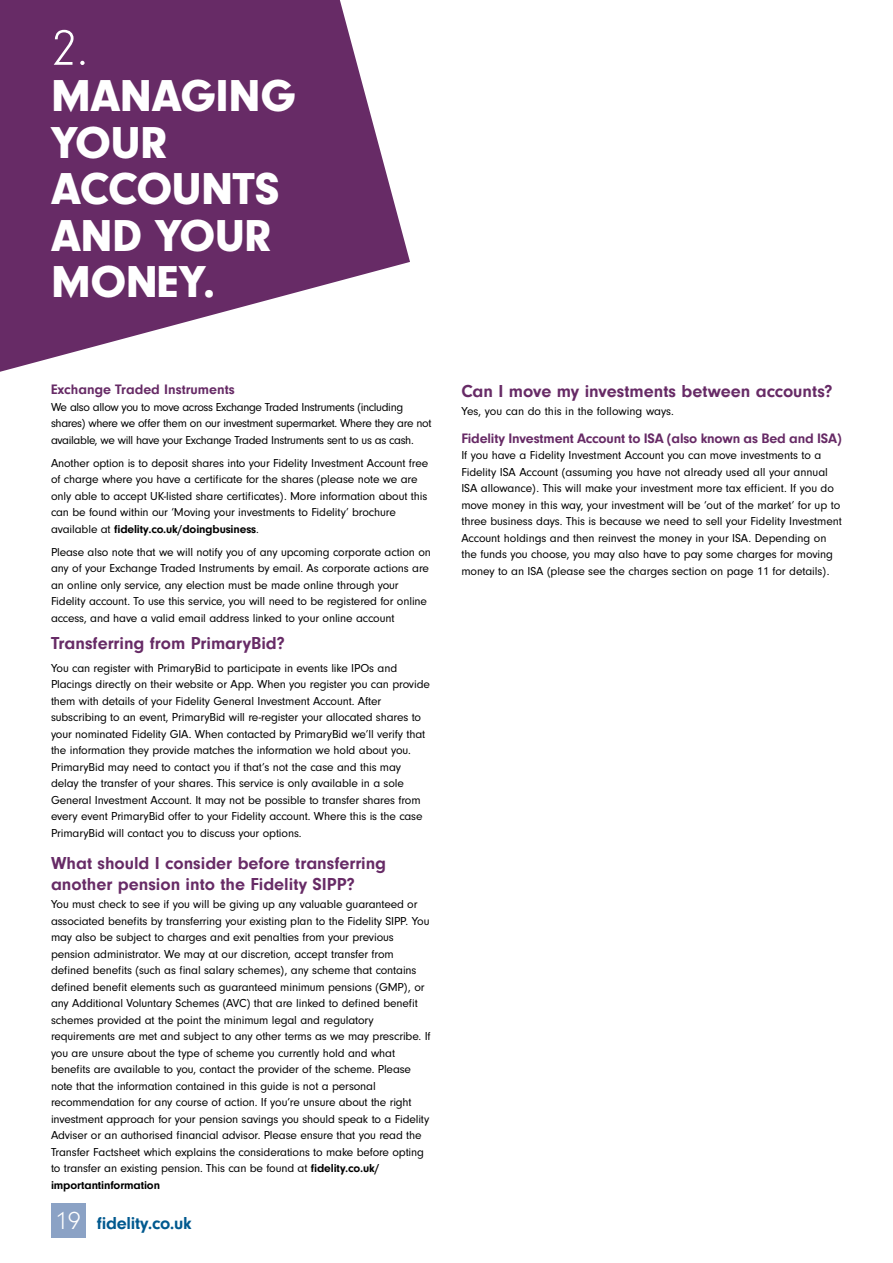
<style>
.page{position:relative;width:893px;height:1263px;background:#fff}
.page>*{position:absolute;margin:0;border:0;box-sizing:border-box;transform-origin:0 0}
.t1{font:300 52.5px "Neuzeit Gro";color:#fff}
.t2{font:900 46.35px/46.5px "Neuzeit Gro";letter-spacing:-.01em;color:#fff}
.t3{font:700 18px/21px "Neuzeit Gro";color:#672b66}
.t4{font:700 18px "Neuzeit Gro";letter-spacing:-.015em;color:#00598f}
.t5{font:700 14.25px "Neuzeit Gro";letter-spacing:-.01em;color:#672b66}
.t6{font:12px/16.5px "Neuzeit Gro";letter-spacing:-.01em;color:#000}
.t7{font:12px/16.5px "Neuzeit Gro";letter-spacing:-.03em;color:#000}
.s1{font-weight:700}
.s2{font-weight:300;font-size:26.1px;color:#fff}
</style>
<div class="page">
<div style="left:51px;top:1203px;width:34px;height:34px;background:#8ba2c5"></div>
<svg style="left:0;top:0;width:410px;height:372px;fill:#672b66"></svg>
<h1 class="t1" style="left:51px;top:20px;width:39px">2.</h1>
<h2 class="t2" style="left:51px;top:73px;width:246px">MANAGING<br>YOUR<br>ACCOUNTS<br>AND YOUR<br>MONEY.</h2>
<p class="t5" style="left:51px;top:382px;width:185px">Exchange Traded Instruments</p>
<p class="t7" style="left:51px;top:399px;width:382px">We also allow you to move across Exchange Traded Instruments (including shares) where we offer them on our investment supermarket. Where they are not available, we will have your Exchange Traded Instruments sent to us as cash.</p>
<p class="t6" style="left:51px;top:455px;width:379px">Another option is to deposit shares into your Fidelity Investment Account free of charge where you have a certificate for the shares (please note we are only able to accept UK-listed share certificates). More information about this can be found within our ‘Moving your investments to Fidelity’ brochure available at <span class="s1">fidelity.co.uk/doingbusiness</span>.</p>
<p class="t6" style="left:51px;top:544px;width:381px">Please also note that we will notify you of any upcoming corporate action on any of your Exchange Traded Instruments by email. As corporate actions are an online only service, any election must be made online through your Fidelity account. To use this service, you will need to be registered for online access, and have a valid email address linked to your online account</p>
<h3 class="t3" style="left:51px;top:633px;width:235px">Transferring from PrimaryBid?</h3>
<p class="t6" style="left:51px;top:660px;width:380px">You can register with PrimaryBid to participate in events like IPOs and Placings directly on their website or App. When you register you can provide them with details of your Fidelity General Investment Account. After subscribing to an event, PrimaryBid will re-register your allocated shares to your nominated Fidelity GIA. When contacted by PrimaryBid we’ll verify that the information they provide matches the information we hold about you.<br>PrimaryBid may need to contact you if that’s not the case and this may delay the transfer of your shares. This service is only available in a sole General Investment Account. It may not be possible to transfer shares from every event PrimaryBid offer to your Fidelity account. Where this is the case PrimaryBid will contact you to discuss your options.</p>
<h3 class="t3" style="left:51px;top:852px;width:337px">What should I consider before transferring another pension into the Fidelity SIPP?</h3>
<p class="t6" style="left:51px;top:896px;width:381px">You must check to see if you will be giving up any valuable guaranteed or associated benefits by transferring your existing plan to the Fidelity SIPP. You may also be subject to charges and exit penalties from your previous pension administrator. We may at our discretion, accept transfer from defined benefits (such as final salary schemes), any scheme that contains defined benefit elements such as guaranteed minimum pensions (GMP), or any Additional Voluntary Schemes (AVC) that are linked to defined benefit schemes provided at the point the minimum legal and regulatory requirements are met and subject to any other terms as we may prescribe. If you are unsure about the type of scheme you currently hold and what benefits are available to you, contact the provider of the scheme. Please note that the information contained in this guide is not a personal recommendation for any course of action. If you’re unsure about the right investment approach for your pension savings you should speak to a Fidelity Adviser or an authorised financial advisor. Please ensure that you read the Transfer Factsheet which explains the considerations to make before opting to transfer an existing pension. This can be found at <span class="s1">fidelity.co.uk/ importantinformation</span></p>
<h3 class="t4" style="left:55px;top:1213px;width:138px"><span class="s2">19</span> fidelity.co.uk</h3>
<h3 class="t3" style="left:461px;top:381px;width:373px">Can I move my investments between accounts?</h3>
<p class="t6" style="left:461px;top:403px;width:214px">Yes, you can do this in the following ways.</p>
<p class="t5" style="left:461px;top:430px;width:382px">Fidelity Investment Account to ISA (also known as Bed and ISA)</p>
<p class="t6" style="left:461px;top:447px;width:382px">If you have a Fidelity Investment Account you can move investments to a Fidelity ISA Account (assuming you have not already used all your annual ISA allowance). This will make your investment more tax efficient. If you do move money in this way, your investment will be ‘out of the market’ for up to three business days. This is because we need to sell your Fidelity Investment Account holdings and then reinvest the money in your ISA. Depending on the funds you choose, you may also have to pay some charges for moving money to an ISA (please see the charges section on page 11 for details).</p>
</div>
